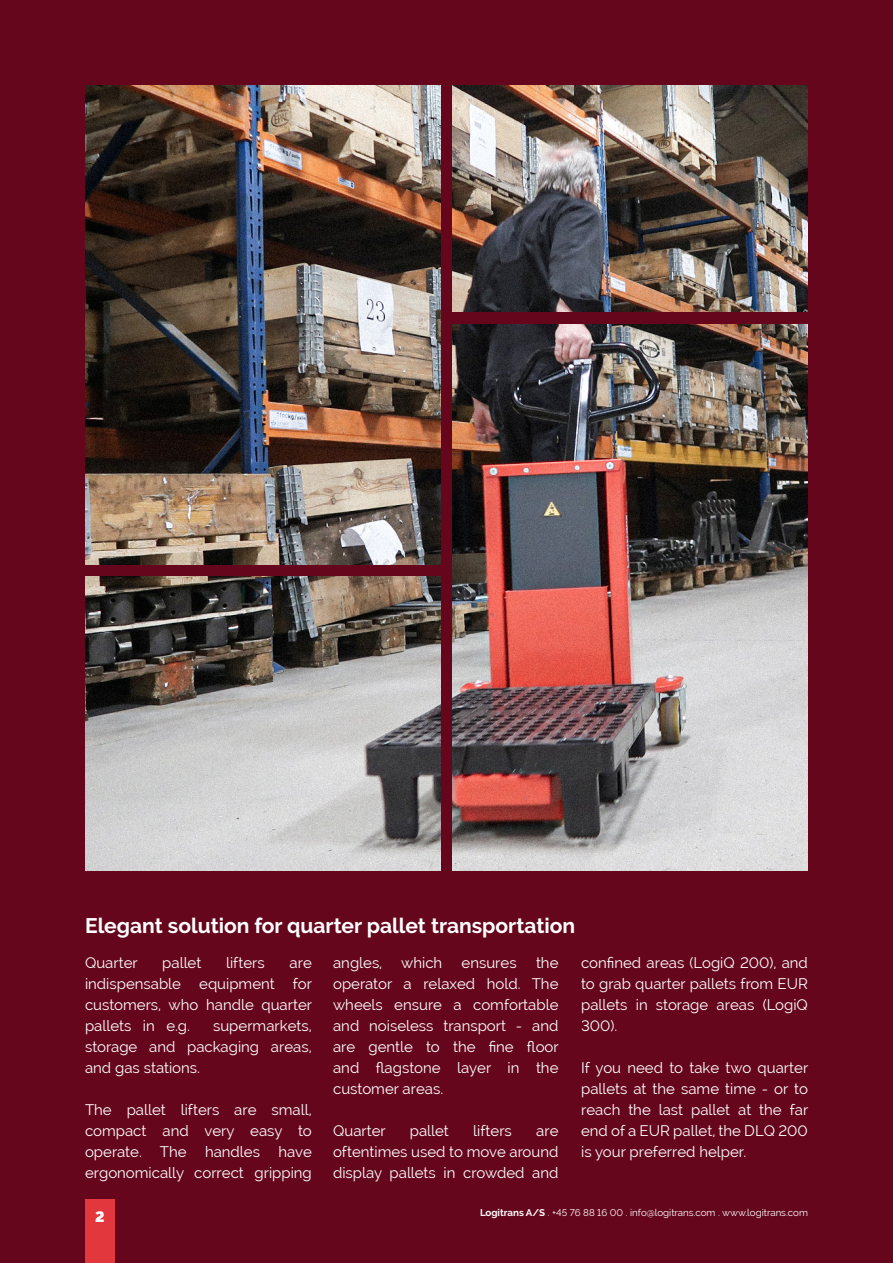
<style>
.page{position:relative;width:893px;height:1263px;background:#65061c}
.page>*{position:absolute;margin:0;border:0;box-sizing:border-box;transform-origin:0 0}
.t1{font:700 21px "Raleway";color:#fff}
.t2{font:15px/21px "Raleway";color:#fff;text-align:justify}
.t3{font:900 15px "Raleway";color:#fff}
.t4{font:9.75px "Raleway";color:#fff}
.s1{font-weight:700}
</style>
<div class="page">
<div style="left:85px;top:1199px;width:30px;height:64px;background:#e1373d"></div>
<img style="left:85px;top:85px;width:355px;height:479px">
<img style="left:453px;top:85px;width:355px;height:227px">
<img style="left:85px;top:577px;width:355px;height:293px">
<img style="left:453px;top:325px;width:355px;height:545px">
<p class="t1" style="left:85px;top:914px;width:492px">Elegant solution for quarter pallet transportation</p>
<p class="t2" style="left:85px;top:952px;width:54px">Quarter</p>
<p class="t2" style="left:162px;top:952px;width:41px">pallet</p>
<p class="t2" style="left:226px;top:952px;width:40px">lifters</p>
<p class="t2" style="left:85px;top:952px;width:229px;text-indent:204px">are indispensable equipment for customers, who handle quarter pallets in e.g.</p>
<p class="t2" style="left:85px;top:1015px;width:228px;text-indent:128px">supermarkets, storage and packaging areas, and gas stations.</p>
<p class="t2" style="left:85px;top:1099px;width:228px">The pallet lifters are small, compact and very easy to operate. The handles have ergonomically correct gripping</p>
<p class="t2" style="left:333px;top:952px;width:227px;text-indent:203px">the operator a relaxed hold. The wheels ensure a comfortable and noiseless transport - and are gentle to the fine floor and flagstone layer in the customer areas.</p>
<p class="t2" style="left:333px;top:1120px;width:54px">Quarter</p>
<p class="t2" style="left:410px;top:1120px;width:41px">pallet</p>
<p class="t2" style="left:473px;top:1120px;width:40px">lifters</p>
<p class="t2" style="left:333px;top:952px;width:51px">angles,</p>
<p class="t2" style="left:401px;top:952px;width:43px">which</p>
<p class="t2" style="left:462px;top:952px;width:57px">ensures</p>
<p class="t2" style="left:333px;top:1120px;width:227px;text-indent:203px">are oftentimes used to move around display pallets in crowded and</p>
<p class="t2" style="left:581px;top:952px;width:228px">confined areas (LogiQ 200), and to grab quarter pallets from EUR pallets in storage areas (LogiQ 300).</p>
<p class="t2" style="left:581px;top:1057px;width:229px">If you need to take two quarter pallets at the same time - or to reach the last pallet at the far end of a EUR pallet, the DLQ 200 is your preferred helper.</p>
<p class="t3" style="left:95px;top:1208px;width:11px">2</p>
<p class="t4" style="left:480px;top:1207px;width:329px"><span class="s1">Logitrans A/S</span> . +45 76 88 16 00 . info@logitrans.com . www.logitrans.com</p>
</div>
